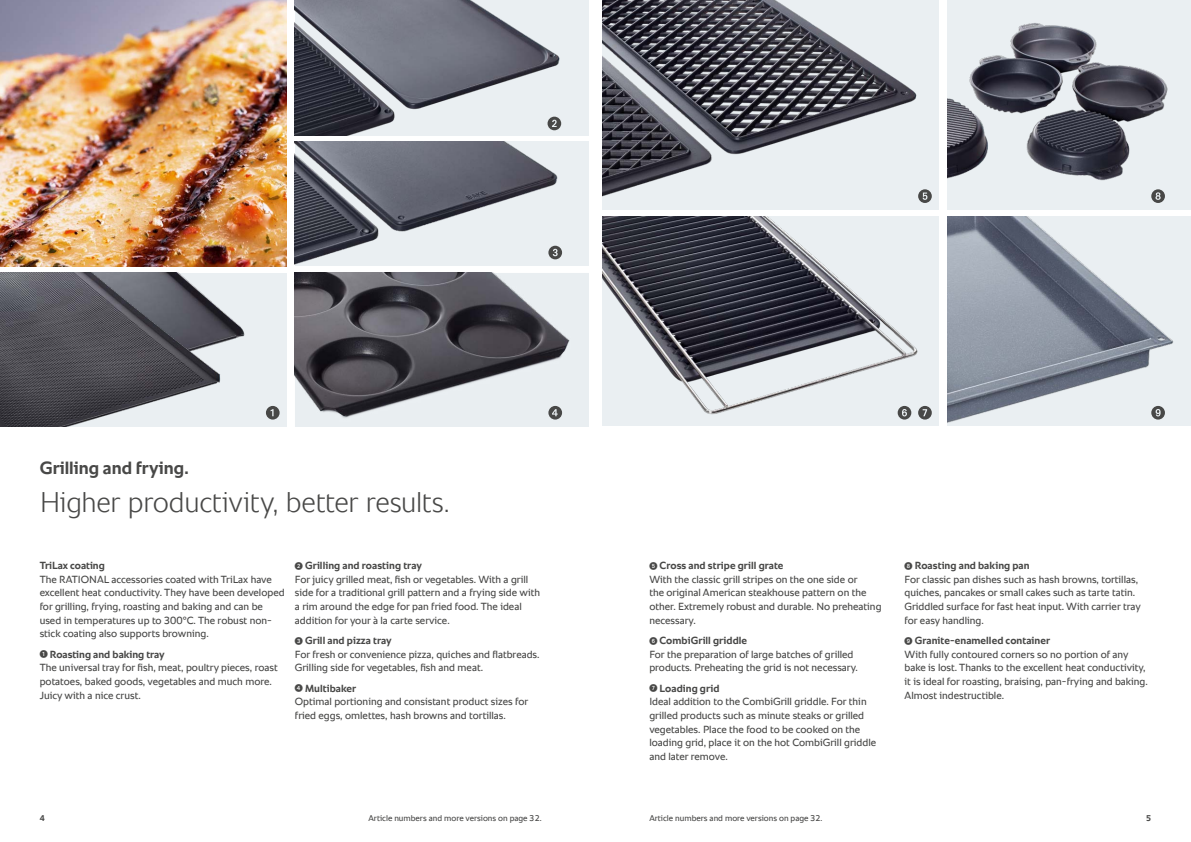
<style>
.page{position:relative;width:1191px;height:842px;background:#fff}
.page>*{position:absolute;margin:0;border:0;box-sizing:border-box;transform-origin:0 0}
.t1{font:300 29px "RATIONAL Sans TT";letter-spacing:-.01em;color:#484847}
.t2{font:700 18px "RATIONAL Sans TT";color:#484847}
.t3{font:10.5px/13.6px "RATIONAL Sans TT";color:#484847}
.t4{font:700 10.5px "RATIONAL Sans TT";color:#484847}
.t5{font:8.5px "RATIONAL Sans TT";color:#484847}
.t6{font:700 8.5px "RATIONAL Sans TT";color:#484847}
.s1{font-family:"European Pi One";font-size:8px}
.s2{font-weight:700}
</style>
<div class="page">
<img style="left:947px;top:0;width:244px;height:210px">
<svg style="left:1151px;top:189px;width:14px;height:14px"></svg>
<img style="left:602px;top:217px;width:336px;height:209px">
<svg style="left:897px;top:406px;width:14px;height:14px"></svg>
<svg style="left:918px;top:406px;width:13px;height:14px"></svg>
<img style="left:947px;top:217px;width:244px;height:209px">
<svg style="left:1151px;top:406px;width:14px;height:14px"></svg>
<img style="left:602px;top:0;width:336px;height:210px">
<svg style="left:918px;top:189px;width:13px;height:14px"></svg>
<img style="left:295px;top:0;width:293px;height:135px">
<svg style="left:547px;top:117px;width:14px;height:13px"></svg>
<div style="left:229px;top:273px;width:57px;height:153px;background:#eaeff2"></div>
<img style="left:0;top:273px;width:229px;height:153px">
<svg style="left:266px;top:406px;width:13px;height:14px"></svg>
<img style="left:295px;top:141px;width:293px;height:125px">
<svg style="left:548px;top:246px;width:14px;height:13px"></svg>
<img style="left:295px;top:273px;width:293px;height:153px">
<svg style="left:548px;top:406px;width:14px;height:14px"></svg>
<img style="left:0;top:0;width:286px;height:266px">
<h2 class="t2" style="left:40px;top:455px;width:150px">Grilling and frying.</h2>
<h1 class="t1" style="left:40px;top:481px;width:411px">Higher productivity, better results.</h1>
<p class="t4" style="left:40px;top:558px;width:67px">TriLax coating</p>
<p class="t3" style="left:40px;top:572px;width:246px">The RATIONAL accessories coated with TriLax have excellent heat conductivity. They have been developed for grilling, frying, roasting and baking and can be used in temperatures up to 300°C. The robust non&shy;stick coating also supports browning.</p>
<p class="t3" style="left:40px;top:647px;width:239px"><span class="s1">1</span> <span class="s2">Roasting and baking tray<br></span>The universal tray for fish, meat, poultry pieces, roast potatoes, baked goods, vegetables and much more.<br>Juicy with a nice crust.</p>
<p class="t3" style="left:295px;top:559px;width:247px"><span class="s1">2</span> <span class="s2">Grilling and roasting tray<br></span>For juicy grilled meat, fish or vegetables. With a grill side for a traditional grill pattern and a frying side with a rim around the edge for pan fried food. The ideal addition for your à la carte service.</p>
<p class="t3" style="left:295px;top:634px;width:246px"><span class="s1">3</span> <span class="s2">Grill and pizza tray<br></span>For fresh or convenience pizza, quiches and flatbreads.<br>Grilling side for vegetables, fish and meat.</p>
<p class="t3" style="left:295px;top:681px;width:235px"><span class="s1">4</span> <span class="s2">Multibaker<br></span>Optimal portioning and consistant product sizes for fried eggs, omlettes, hash browns and tortillas.</p>
<p class="t3" style="left:649px;top:559px;width:234px"><span class="s1">5</span> <span class="s2">Cross and stripe grill grate<br></span>With the classic grill stripes on the one side or<br>the original American steakhouse pattern on the other. Extremely robust and durable. No preheating necessary.</p>
<p class="t3" style="left:649px;top:634px;width:210px"><span class="s1">6</span> <span class="s2">CombiGrill griddle<br></span>For the preparation of large batches of grilled products. Preheating the grid is not necessary.</p>
<p class="t3" style="left:649px;top:681px;width:228px"><span class="s1">7</span> <span class="s2">Loading grid<br></span>Ideal addition to the CombiGrill griddle. For thin grilled products such as minute steaks or grilled vegetables. Place the food to be cooked on the loading grid, place it on the hot CombiGrill griddle and later remove.</p>
<p class="t3" style="left:904px;top:559px;width:238px"><span class="s1">8</span> <span class="s2">Roasting and baking pan<br></span>For classic pan dishes such as hash browns, tortillas, quiches, pancakes or small cakes such as tarte tatin.<br>Griddled surface for fast heat input. With carrier tray for easy handling.</p>
<p class="t3" style="left:904px;top:634px;width:245px"><span class="s1">9</span> <span class="s2">Granite-enamelled container<br></span>With fully contoured corners so no portion of any bake is lost. Thanks to the excellent heat conductivity, it is ideal for roasting, braising, pan-frying and baking.<br>Almost indestructible.</p>
<p class="t6" style="left:40px;top:812px;width:7px">4</p>
<p class="t5" style="left:368px;top:812px;width:175px">Article numbers and more versions on page 32.</p>
<p class="t5" style="left:649px;top:812px;width:175px">Article numbers and more versions on page 32.</p>
<p class="t6" style="left:1146px;top:812px;width:7px">5</p>
</div>
